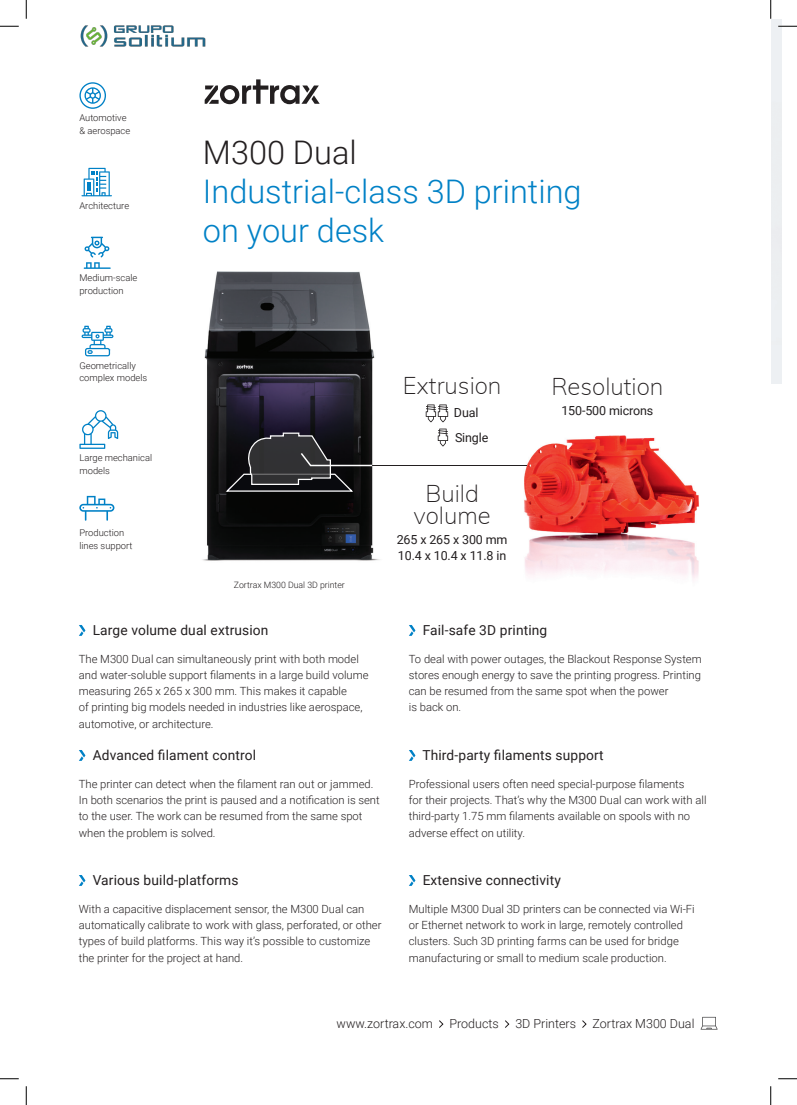
<style>
.page{position:relative;width:797px;height:1105px;background:#fff}
.page>*{position:absolute;margin:0;border:0;box-sizing:border-box;transform-origin:0 0}
.t1{font:300 32.5px "Roboto";color:#0081c6}
.t2{font:300 32.5px "Roboto";color:#231f20}
.t3{font:200 23.75px "Muli";color:#231f20}
.t4{font:13.75px "Roboto";letter-spacing:.01em;color:#231f20}
.t5{font:12.5px "Roboto";letter-spacing:-.01em;color:#231f20}
.t6{font:300 12.5px "Roboto";color:#231f20}
.t7{font:300 11.25px/16.2px "Roboto";color:#231f20}
.t8{font:300 9.38px/12.5px "Roboto";color:#231f20}
.t9{font:300 8.75px "Roboto";color:#231f20}
</style>
<div class="page">
<img style="left:81px;top:267px;width:299px;height:294px">
<img style="left:524px;top:435px;width:175px;height:144px">
<svg style="left:79px;top:625px;width:6px;height:11px"></svg>
<svg style="left:79px;top:750px;width:6px;height:11px"></svg>
<svg style="left:79px;top:875px;width:6px;height:11px"></svg>
<svg style="left:409px;top:625px;width:6px;height:11px"></svg>
<svg style="left:409px;top:750px;width:6px;height:11px"></svg>
<svg style="left:409px;top:875px;width:6px;height:11px"></svg>
<svg style="left:205px;top:79px;width:115px;height:25px"></svg>
<svg style="left:79px;top:82px;width:27px;height:27px"></svg>
<svg style="left:82px;top:168px;width:30px;height:28px"></svg>
<svg style="left:84px;top:237px;width:27px;height:32px"></svg>
<svg style="left:82px;top:326px;width:31px;height:30px"></svg>
<svg style="left:79px;top:410px;width:39px;height:39px"></svg>
<svg style="left:439px;top:1020px;width:4px;height:8px"></svg>
<svg style="left:505px;top:1020px;width:4px;height:8px"></svg>
<svg style="left:582px;top:1020px;width:5px;height:8px"></svg>
<svg style="left:700px;top:1017px;width:17px;height:12px"></svg>
<svg style="left:79px;top:496px;width:35px;height:25px"></svg>
<svg style="left:426px;top:404px;width:22px;height:18px"></svg>
<svg style="left:224px;top:429px;width:303px;height:63px"></svg>
<svg style="left:0;top:25px;width:19px;height:2px"></svg>
<svg style="left:778px;top:25px;width:19px;height:2px"></svg>
<svg style="left:0;top:1078px;width:19px;height:1px"></svg>
<svg style="left:778px;top:1078px;width:19px;height:1px"></svg>
<svg style="left:25px;top:0;width:2px;height:19px"></svg>
<svg style="left:25px;top:1086px;width:2px;height:19px"></svg>
<svg style="left:770px;top:0;width:1px;height:19px"></svg>
<svg style="left:770px;top:1086px;width:1px;height:19px"></svg>
<img style="left:80px;top:25px;width:126px;height:22px">
<p class="t8" style="left:79px;top:111px;width:49px">Automotive</p>
<p class="t8" style="left:79px;top:124px;width:52px">&amp; aerospace</p>
<p class="t8" style="left:79px;top:199px;width:51px">Architecture</p>
<p class="t8" style="left:79px;top:271px;width:59px">Medium-scale</p>
<p class="t8" style="left:79px;top:284px;width:46px">production</p>
<p class="t8" style="left:79px;top:359px;width:58px">Geometrically</p>
<p class="t8" style="left:79px;top:371px;width:69px">complex models</p>
<p class="t8" style="left:79px;top:451px;width:74px">Large mechanical models</p>
<p class="t8" style="left:79px;top:526px;width:46px">Production</p>
<p class="t8" style="left:79px;top:539px;width:55px">lines support</p>
<p class="t2" style="left:203px;top:130px;width:155px">M300 Dual</p>
<p class="t1" style="left:203px;top:169px;width:380px">Industrial-class 3D printing</p>
<p class="t1" style="left:203px;top:208px;width:183px">on your desk</p>
<p class="t9" style="left:234px;top:578px;width:112px">Zortrax M300 Dual 3D printer</p>
<p class="t3" style="left:403px;top:369px;width:100px">Extrusion</p>
<p class="t5" style="left:454px;top:404px;width:26px">Dual</p>
<p class="t5" style="left:455px;top:429px;width:35px">Single</p>
<p class="t3" style="left:425px;top:477px;width:55px">Build</p>
<p class="t3" style="left:413px;top:498px;width:79px">volume</p>
<p class="t5" style="left:396px;top:530px;width:112px">265 x 265 x 300 mm</p>
<p class="t5" style="left:398px;top:547px;width:110px">10.4 x 10.4 x 11.8 in</p>
<p class="t3" style="left:551px;top:369px;width:113px">Resolution</p>
<p class="t5" style="left:561px;top:402px;width:94px">150-500 microns</p>
<p class="t4" style="left:93px;top:621px;width:177px">Large volume dual extrusion</p>
<p class="t7" style="left:79px;top:650px;width:281px">The M300 Dual can simultaneously print with both model</p>
<p class="t7" style="left:79px;top:666px;width:291px">and water-soluble support filaments in a large build volume measuring 265 x 265 x 300 mm. This makes it capable</p>
<p class="t7" style="left:79px;top:699px;width:285px">of printing big models needed in industries like aerospace,</p>
<p class="t7" style="left:79px;top:715px;width:136px">automotive, or architecture.</p>
<p class="t4" style="left:93px;top:746px;width:165px">Advanced filament control</p>
<p class="t7" style="left:79px;top:775px;width:296px">The printer can detect when the filament ran out or jammed.</p>
<p class="t7" style="left:79px;top:791px;width:302px">In both scenarios the print is paused and a notification is sent to the user. The work can be resumed from the same spot when the problem is solved.</p>
<p class="t4" style="left:93px;top:871px;width:147px">Various build-platforms</p>
<p class="t7" style="left:79px;top:900px;width:304px">With a capacitive displacement sensor, the M300 Dual can automatically calibrate to work with glass, perforated, or other types of build platforms. This way it’s possible to customize the printer for the project at hand.</p>
<p class="t4" style="left:422px;top:621px;width:126px">Fail-safe 3D printing</p>
<p class="t7" style="left:409px;top:650px;width:294px">To deal with power outages, the Blackout Response System stores enough energy to save the printing progress. Printing can be resumed from the same spot when the power<br>is back on.</p>
<p class="t4" style="left:422px;top:746px;width:183px">Third-party filaments support</p>
<p class="t7" style="left:409px;top:775px;width:277px">Professional users often need special-purpose filaments</p>
<p class="t7" style="left:409px;top:791px;width:299px">for their projects. That’s why the M300 Dual can work with all</p>
<p class="t7" style="left:409px;top:808px;width:283px">third-party 1.75 mm filaments available on spools with no adverse effect on utility.</p>
<p class="t4" style="left:422px;top:871px;width:140px">Extensive connectivity</p>
<p class="t7" style="left:409px;top:900px;width:287px">Multiple M300 Dual 3D printers can be connected via Wi-Fi</p>
<p class="t7" style="left:409px;top:916px;width:276px">or Ethernet network to work in large, remotely controlled</p>
<p class="t7" style="left:409px;top:933px;width:271px">clusters. Such 3D printing farms can be used for bridge</p>
<p class="t7" style="left:409px;top:949px;width:259px">manufacturing or small to medium scale production.</p>
<p class="t6" style="left:336px;top:1015px;width:98px">www.zortrax.com</p>
<p class="t6" style="left:449px;top:1015px;width:51px">Products</p>
<p class="t6" style="left:515px;top:1015px;width:62px">3D Printers</p>
<p class="t6" style="left:592px;top:1015px;width:103px">Zortrax M300 Dual</p>
</div>
